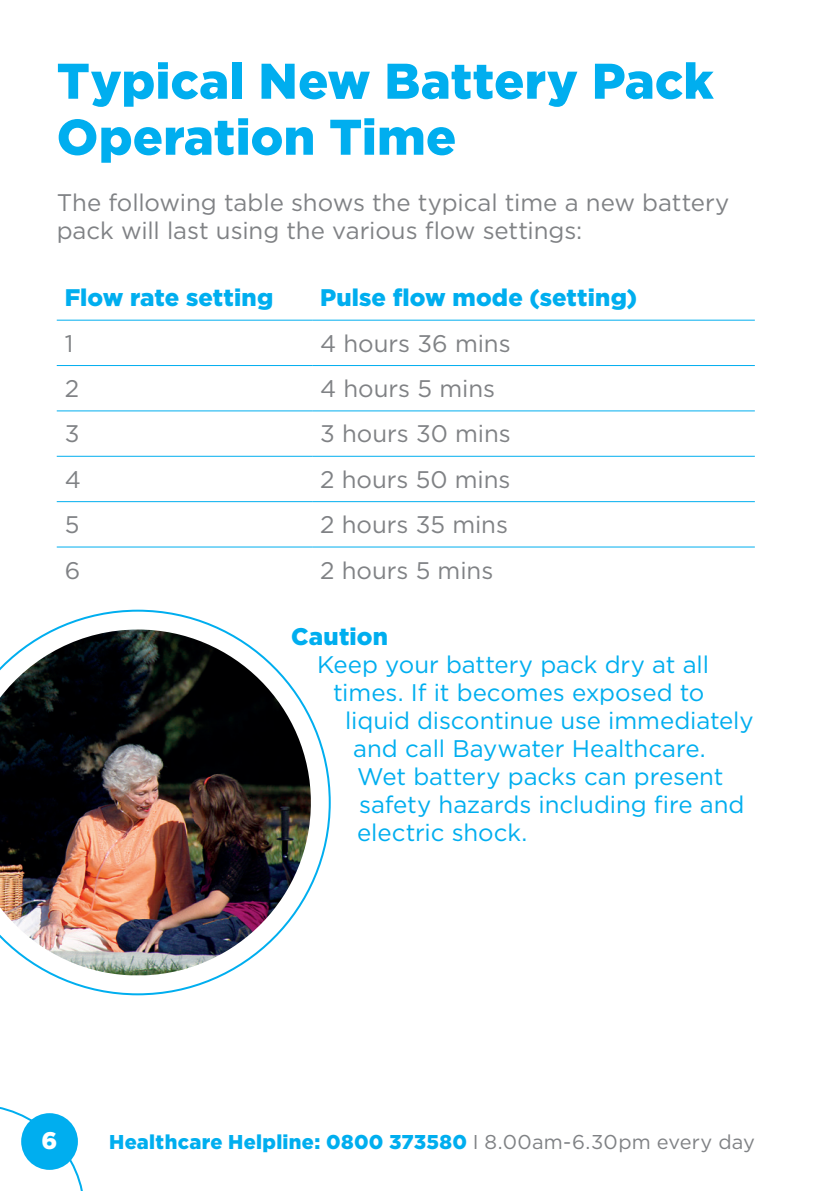
<style>
.page{position:relative;width:840px;height:1191px;background:#fff}
.page>*{position:absolute;margin:0;border:0;box-sizing:border-box;transform-origin:0 0}
.t1{font:900 50px/56px "Gotham";letter-spacing:.005em;color:#00aeef}
.t2{font:24px "Gotham";letter-spacing:-.005em;color:#00aeef}
.t3{font:24px/28px "Gotham";letter-spacing:-.005em;color:#808285}
.t4{font:900 24px "Gotham";letter-spacing:.005em;color:#00aeef}
.t5{font:900 24px "Gotham";color:#fff}
.t6{font:900 20px "Gotham";letter-spacing:.015em;color:#00aeef}
.s1{font-weight:400;color:#808285}
</style>
<div class="page">
<svg style="left:51px;top:609px;width:279px;height:386px"></svg>
<hr style="left:57px;top:320px;width:255px;height:1px;background:#00aeef">
<hr style="left:312px;top:320px;width:442px;height:1px;background:#00aeef">
<hr style="left:57px;top:365px;width:255px;height:1px;background:#00aeef">
<hr style="left:312px;top:365px;width:442px;height:1px;background:#00aeef">
<hr style="left:57px;top:410px;width:255px;height:1px;background:#00aeef">
<hr style="left:312px;top:410px;width:442px;height:1px;background:#00aeef">
<hr style="left:57px;top:456px;width:255px;height:1px;background:#00aeef">
<hr style="left:312px;top:456px;width:442px;height:1px;background:#00aeef">
<hr style="left:57px;top:501px;width:255px;height:1px;background:#00aeef">
<hr style="left:312px;top:501px;width:442px;height:1px;background:#00aeef">
<hr style="left:57px;top:546px;width:255px;height:1px;background:#00aeef">
<hr style="left:312px;top:546px;width:442px;height:1px;background:#00aeef">
<img style="left:0;top:629px;width:311px;height:346px">
<svg style="left:0;top:1107px;width:83px;height:84px"></svg>
<div style="left:21px;top:1113px;width:57px;height:56px;background:#00aeef;border-radius:50%"></div>
<h1 class="t1" style="left:57px;top:52px;width:658px">Typical New Battery Pack<br>Operation Time</h1>
<p class="t3" style="left:57px;top:188px;width:673px">The following table shows the typical time a new battery pack will last using the various flow settings:</p>
<p class="t4" style="left:65px;top:284px;width:210px">Flow rate setting</p>
<p class="t4" style="left:320px;top:284px;width:318px">Pulse flow mode (setting)</p>
<p class="t3" style="left:65px;top:329px;width:10px">1</p>
<p class="t3" style="left:320px;top:329px;width:192px">4 hours 36 mins</p>
<p class="t3" style="left:65px;top:374px;width:16px">2</p>
<p class="t3" style="left:320px;top:374px;width:176px">4 hours 5 mins</p>
<p class="t3" style="left:65px;top:419px;width:16px">3</p>
<p class="t3" style="left:320px;top:419px;width:192px">3 hours 30 mins</p>
<p class="t3" style="left:65px;top:465px;width:18px">4</p>
<p class="t3" style="left:320px;top:465px;width:192px">2 hours 50 mins</p>
<p class="t3" style="left:65px;top:510px;width:16px">5</p>
<p class="t3" style="left:320px;top:510px;width:189px">2 hours 35 mins</p>
<p class="t3" style="left:65px;top:555px;width:17px">6</p>
<p class="t3" style="left:320px;top:555px;width:174px">2 hours 5 mins</p>
<p class="t4" style="left:291px;top:622px;width:98px">Caution</p>
<p class="t2" style="left:317px;top:651px;width:393px">Keep your battery pack dry at all</p>
<p class="t2" style="left:333px;top:679px;width:372px">times. If it becomes exposed to</p>
<p class="t2" style="left:345px;top:707px;width:410px">liquid discontinue use immediately</p>
<p class="t2" style="left:353px;top:735px;width:354px">and call Baywater Healthcare.</p>
<p class="t2" style="left:357px;top:763px;width:368px">Wet battery packs can present</p>
<p class="t2" style="left:359px;top:791px;width:387px">safety hazards including fire and</p>
<p class="t2" style="left:357px;top:819px;width:172px">electric shock.</p>
<p class="t5" style="left:42px;top:1126px;width:17px">6</p>
<p class="t6" style="left:109px;top:1130px;width:647px">Healthcare Helpline: 0800 373580 <span class="s1">I</span> <span class="s1">8.00am-6.30pm every day</span></p>
</div>
